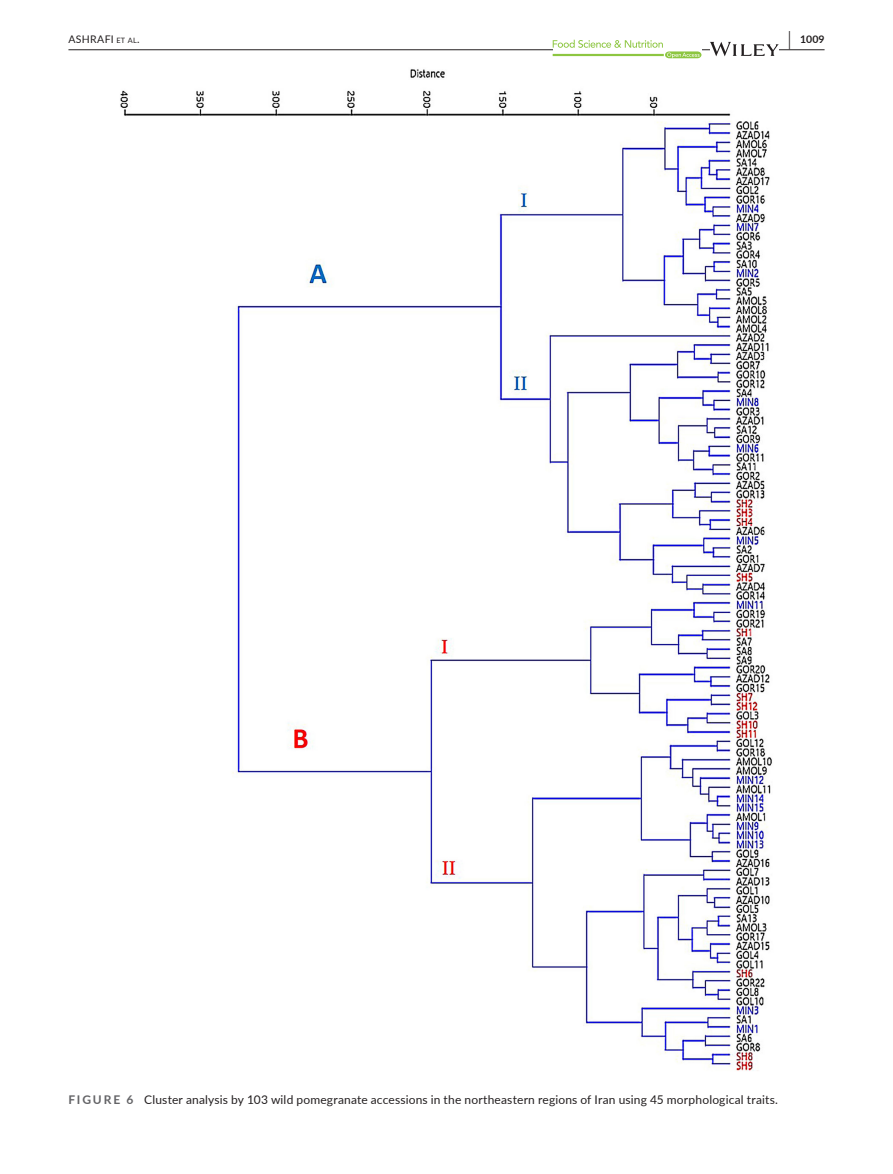
<style>
.page{position:relative;width:893px;height:1174px;background:#fff}
.page>*{position:absolute;margin:0;border:0;box-sizing:border-box;transform-origin:0 0}
.t1{font:12px "Lato";letter-spacing:.015em;color:#231f20}
.t2{font:10.5px "Lato";letter-spacing:.02em;color:#231f20}
.t3{font:700 10.5px "Lato";color:#231f20}
.s1{font-size:7.35px}
.s2{font-size:19.5px}
.s3{font-weight:700;color:#636366}
</style>
<div class="page">
<hr style="left:68px;top:49px;width:756px;height:1px;background:#231f20">
<svg style="left:553px;top:40px;width:148px;height:18px"></svg>
<svg style="left:710px;top:42px;width:69px;height:14px"></svg>
<img style="left:120px;top:69px;width:652px;height:1002px">
<p class="t2" style="left:68px;top:31px;width:73px">ASHRAFI <span class="s1">et al</span>.</p>
<p class="t3" style="left:789px;top:31px;width:37px"><span class="s2">|</span> 1009</p>
<p class="t1" style="left:68px;top:1091px;width:711px"><span class="s3">FIGURE 6</span> Cluster analysis by 103 wild pomegranate accessions in the northeastern regions of Iran using 45 morphological traits.</p>
</div>
